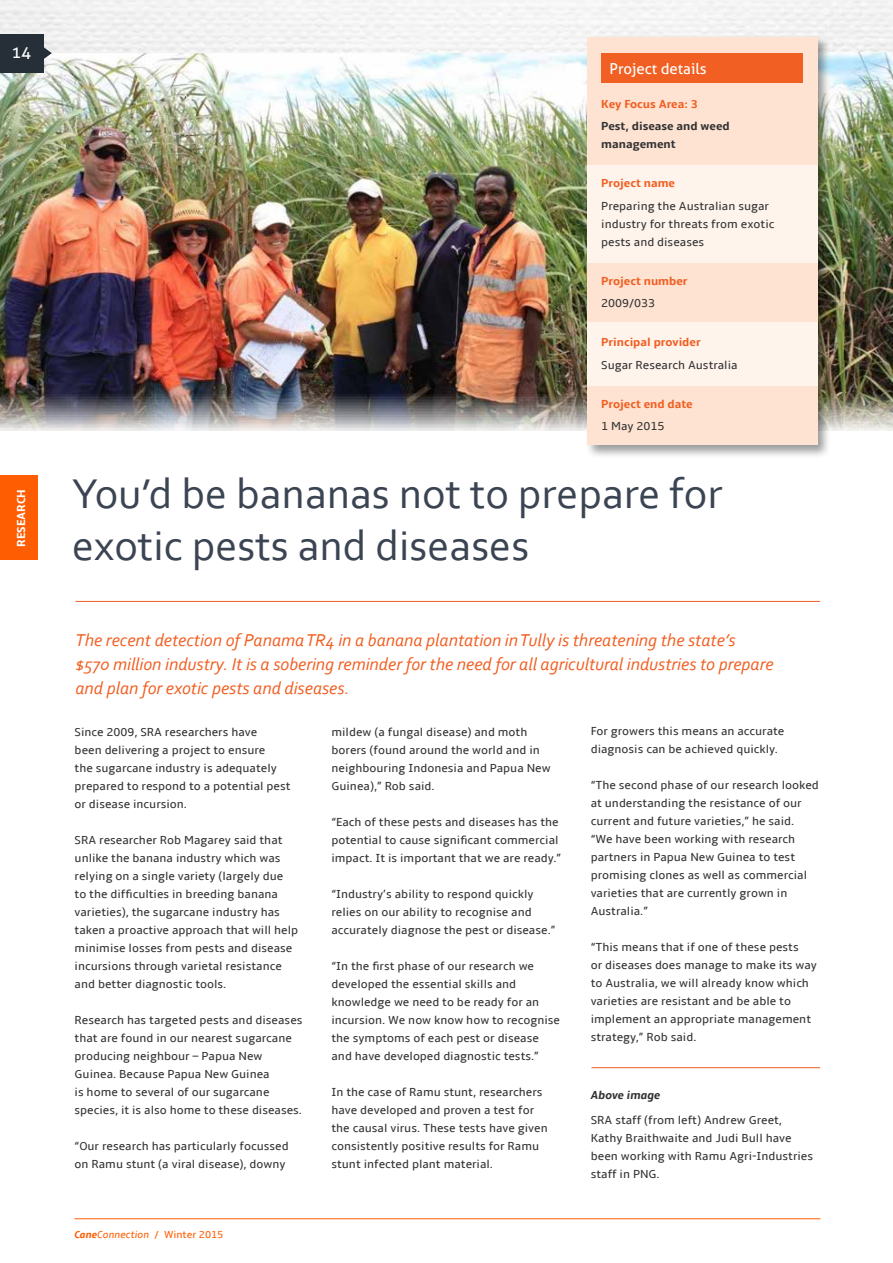
<style>
.page{position:relative;width:893px;height:1263px;background:#fff}
.page>*{position:absolute;margin:0;border:0;box-sizing:border-box;transform-origin:0 0}
.t1{font:43.5px/52.2px "Corbel";color:#3b4452}
.t2{font:italic 18px/24px "Corbel";color:#f15f22}
.t3{font:16.5px "Aller";color:#fff}
.t4{font:15px "Aller";color:#fff}
.t5{font:12px/18px "Amble";color:#333334}
.t6{font:700 12px "Amble";color:#f15f22}
.t7{font:700 12px/18px "Amble";color:#333334}
.t8{font:italic 700 12px "Amble";color:#333334}
.t9{font:700 12px "Amble";color:#fff}
.t10{font:10.5px "Amble";color:#ff5d02}
.s1{font-weight:700;font-style:italic}
.s2{font-style:italic}
</style>
<div class="page">
<img style="left:831px;top:53px;width:62px;height:377px">
<img style="left:0;top:53px;width:585px;height:378px">
<hr style="left:75px;top:601px;width:745px;height:1px;background:#f15f22">
<hr style="left:591px;top:1067px;width:229px;height:1px;background:#f15f22">
<div style="left:585px;top:35px;width:246px;height:424px;background:#000;opacity:.4"></div>
<div style="left:587px;top:37px;width:230px;height:407px;background:#fee3d2"></div>
<div style="left:587px;top:165px;width:230px;height:98px;background:#fff4ec"></div>
<div style="left:587px;top:322px;width:230px;height:63px;background:#fff4ec"></div>
<div style="left:601px;top:53px;width:202px;height:30px;background:#f15f22"></div>
<svg style="left:44px;top:46px;width:8px;height:14px"></svg>
<div style="left:0;top:34px;width:44px;height:39px;background:#262f38"></div>
<hr style="left:74px;top:1218px;width:746px;height:1px;background:#ff5d02">
<div style="left:0;top:476px;width:37px;height:84px;background:#ff5d02"></div>
<h3 class="t3" style="left:11px;top:42px;width:21px">14</h3>
<p class="t9" style="left:14px;top:547px;width:59px;rotate:-90deg">RESEARCH</p>
<p class="t4" style="left:609px;top:59px;width:99px">Project details</p>
<p class="t6" style="left:601px;top:97px;width:98px">Key Focus Area: 3</p>
<p class="t7" style="left:601px;top:117px;width:130px">Pest, disease and weed management</p>
<p class="t6" style="left:601px;top:176px;width:75px">Project name</p>
<p class="t5" style="left:601px;top:197px;width:175px">Preparing the Australian sugar industry for threats from exotic pests and diseases</p>
<p class="t6" style="left:601px;top:274px;width:88px">Project number</p>
<p class="t5" style="left:601px;top:294px;width:55px">2009/033</p>
<p class="t6" style="left:601px;top:335px;width:101px">Principal provider</p>
<p class="t5" style="left:601px;top:356px;width:138px">Sugar Research Australia</p>
<p class="t6" style="left:601px;top:397px;width:93px">Project end date</p>
<p class="t5" style="left:601px;top:417px;width:65px">1 May 2015</p>
<h1 class="t1" style="left:72px;top:466px;width:652px">You’d be bananas not to prepare for exotic pests and diseases</h1>
<h2 class="t2" style="left:75px;top:628px;width:700px">The recent detection of Panama TR4 in a banana plantation in Tully is threatening the state’s $570 million industry. It is a sobering reminder for the need for all agricultural industries to prepare and plan for exotic pests and diseases.</h2>
<p class="t5" style="left:591px;top:722px;width:195px">For growers this means an accurate diagnosis can be achieved quickly.</p>
<p class="t5" style="left:591px;top:776px;width:230px">“The second phase of our research looked at understanding the resistance of our current and future varieties,” he said. “We have been working with research partners in Papua New Guinea to test promising clones as well as commercial varieties that are currently grown in Australia.”</p>
<p class="t5" style="left:591px;top:938px;width:228px">“This means that if one of these pests<br>or diseases does manage to make its way to Australia, we will already know which varieties are resistant and be able to implement an appropriate management strategy,” Rob said.</p>
<p class="t5" style="left:331px;top:723px;width:221px">mildew (a fungal disease) and moth borers (found around the world and in neighbouring Indonesia and Papua New<br>Guinea),” Rob said.</p>
<p class="t5" style="left:331px;top:813px;width:231px">“Each of these pests and diseases has the potential to cause significant commercial impact. It is important that we are ready.”</p>
<p class="t5" style="left:331px;top:885px;width:225px">“Industry’s ability to respond quickly relies on our ability to recognise and accurately diagnose the pest or disease.”</p>
<p class="t5" style="left:331px;top:957px;width:230px">“In the first phase of our research we developed the essential skills and knowledge we need to be ready for an incursion. We now know how to recognise the symptoms of each pest or disease and have developed diagnostic tests.”</p>
<p class="t5" style="left:331px;top:1083px;width:218px">In the case of Ramu stunt, researchers have developed and proven a test for the causal virus. These tests have given consistently positive results for Ramu stunt infected plant material.</p>
<p class="t5" style="left:75px;top:723px;width:217px">Since 2009, SRA researchers have<br>been delivering a project to ensure<br>the sugarcane industry is adequately prepared to respond to a potential pest or disease incursion.</p>
<p class="t5" style="left:75px;top:831px;width:225px">SRA researcher Rob Magarey said that unlike the banana industry which was relying on a single variety (largely due<br>to the difficulties in breeding banana varieties), the sugarcane industry has taken a proactive approach that will help minimise losses from pests and disease incursions through varietal resistance and better diagnostic tools.</p>
<p class="t5" style="left:75px;top:1011px;width:229px">Research has targeted pests and diseases that are found in our nearest sugarcane producing neighbour – Papua New Guinea. Because Papua New Guinea<br>is home to several of our sugarcane species, it is also home to these diseases.</p>
<p class="t5" style="left:75px;top:1137px;width:216px">“Our research has particularly focussed on Ramu stunt (a viral disease), downy</p>
<p class="t8" style="left:591px;top:1088px;width:71px">Above image</p>
<p class="t5" style="left:591px;top:1111px;width:224px">SRA staff (from left) Andrew Greet,<br>Kathy Braithwaite and Judi Bull have been working with Ramu Agri-Industries staff in PNG.</p>
<p class="t10" style="left:74px;top:1229px;width:150px"><span class="s1">Cane</span><span class="s2">Connection</span> / Winter 2015</p>
</div>
